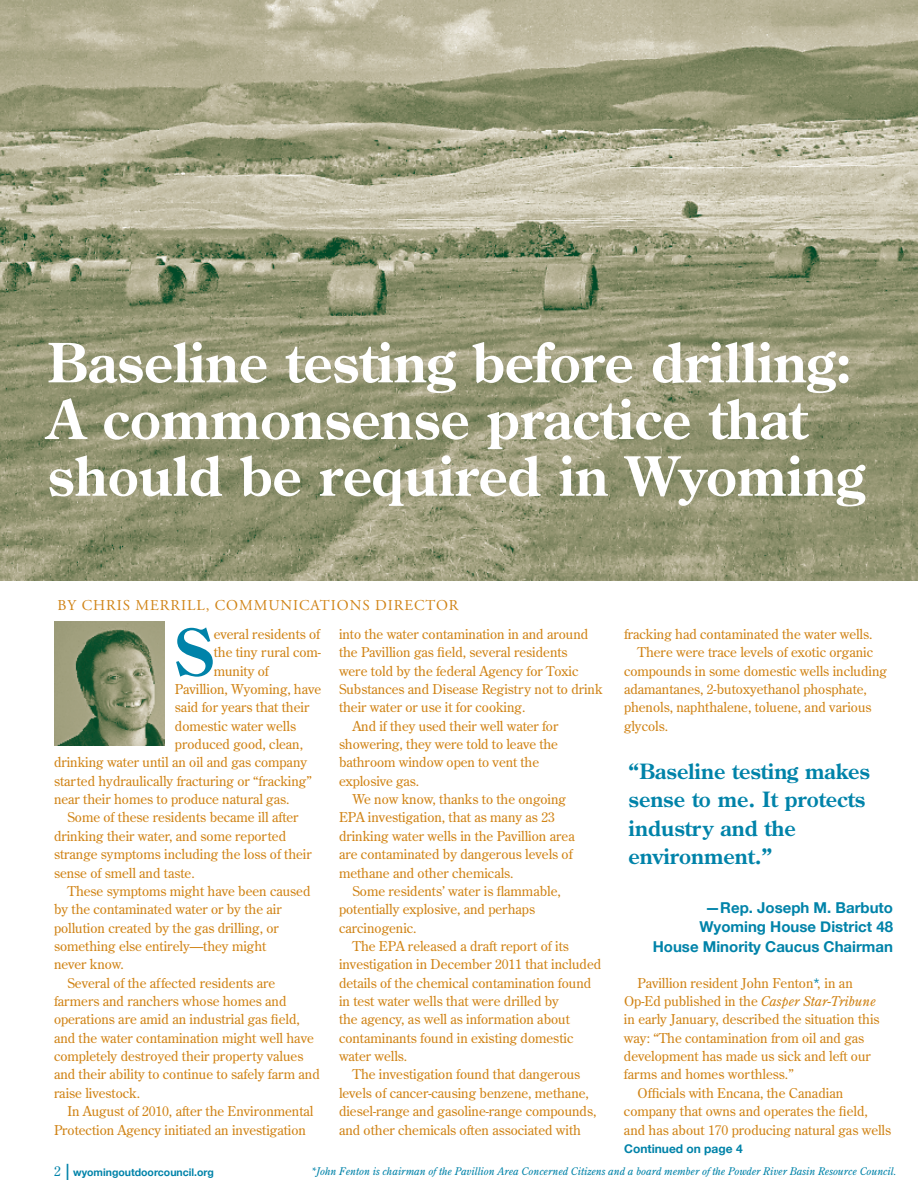
<style>
.page{position:relative;width:918px;height:1188px;background:#fff}
.page>*{position:absolute;margin:0;border:0;box-sizing:border-box;transform-origin:0 0}
.t1{font:700 63.6px "Century Old Style";color:#0083a9}
.t2{font:700 53.85px/56.7px "Century Old Style";color:#fff}
.t3{font:700 21px/28.5px "Century Old Style";color:#0083a9}
.t4{font:700 15px/19.8px "Helvetica Neue";color:#0083a9;text-align:right}
.t5{font:15px "Adobe Garamond Pro";letter-spacing:.065em;color:#d08315}
.t6{font:13.5px "Century Old Style";color:#d08315}
.t7{font:700 12px "Helvetica Neue";color:#0083a9}
.t8{font:italic 10.5px "Century Old Style";color:#0083a9}
.t9{font:700 10.5px "Helvetica Neue";color:#0083a9}
.s1{color:#0083a9}
.s2{font-style:italic}
.s3{font-family:"Century Old Style";font-weight:400;font-size:13.5px}
.s4{font-weight:300;font-size:22.5px}
</style>
<div class="page">
<img style="left:0;top:0;width:918px;height:581px">
<img style="left:54px;top:622px;width:110px;height:123px">
<h2 class="t2" style="left:48px;top:333px;width:818px">Baseline testing before drilling:<br>A commonsense practice that should be required in Wyoming</h2>
<p class="t5" style="left:58px;top:596px;width:402px">BY CHRIS MERRILL, COMMUNICATIONS DIRECTOR</p>
<h1 class="t1" style="left:175px;top:610px;width:40px">S</h1>
<p class="t6" style="left:214px;top:625px;width:108px">everal residents of</p>
<p class="t6" style="left:339px;top:625px;width:251px">into the water contamination in and around</p>
<p class="t6" style="left:339px;top:644px;width:230px">the Pavillion gas field, several residents</p>
<p class="t6" style="left:339px;top:662px;width:241px">were told by the federal Agency for Toxic</p>
<p class="t6" style="left:339px;top:680px;width:265px">Substances and Disease Registry not to drink</p>
<p class="t6" style="left:339px;top:699px;width:188px">their water or use it for cooking.</p>
<p class="t6" style="left:352px;top:717px;width:207px">And if they used their well water for</p>
<p class="t6" style="left:339px;top:735px;width:221px">showering, they were told to leave the</p>
<p class="t6" style="left:339px;top:754px;width:202px">bathroom window open to vent the</p>
<p class="t6" style="left:339px;top:772px;width:82px">explosive gas.</p>
<p class="t6" style="left:352px;top:790px;width:215px">We now know, thanks to the ongoing</p>
<p class="t6" style="left:339px;top:809px;width:217px">EPA investigation, that as many as 23</p>
<p class="t6" style="left:339px;top:827px;width:237px">drinking water wells in the Pavillion area</p>
<p class="t6" style="left:339px;top:846px;width:235px">are contaminated by dangerous levels of</p>
<p class="t6" style="left:339px;top:864px;width:176px">methane and other chemicals.</p>
<p class="t6" style="left:352px;top:882px;width:210px">Some residents’ water is flammable,</p>
<p class="t6" style="left:339px;top:901px;width:198px">potentially explosive, and perhaps</p>
<p class="t6" style="left:339px;top:919px;width:79px">carcinogenic.</p>
<p class="t6" style="left:352px;top:937px;width:218px">The EPA released a draft report of its</p>
<p class="t6" style="left:339px;top:956px;width:264px">investigation in December 2011 that included</p>
<p class="t6" style="left:339px;top:974px;width:254px">details of the chemical contamination found</p>
<p class="t6" style="left:339px;top:992px;width:222px">in test water wells that were drilled by</p>
<p class="t6" style="left:339px;top:1011px;width:232px">the agency, as well as information about</p>
<p class="t6" style="left:339px;top:1029px;width:236px">contaminants found in existing domestic</p>
<p class="t6" style="left:339px;top:1048px;width:70px">water wells.</p>
<p class="t6" style="left:352px;top:1066px;width:229px">The investigation found that dangerous</p>
<p class="t6" style="left:339px;top:1084px;width:251px">levels of cancer-causing benzene, methane,</p>
<p class="t6" style="left:339px;top:1103px;width:259px">diesel-range and gasoline-range compounds,</p>
<p class="t6" style="left:339px;top:1121px;width:244px">and other chemicals often associated with</p>
<p class="t6" style="left:624px;top:625px;width:250px">fracking had contaminated the water wells.</p>
<p class="t6" style="left:638px;top:644px;width:237px">There were trace levels of exotic organic</p>
<p class="t6" style="left:624px;top:662px;width:264px">compounds in some domestic wells including</p>
<p class="t6" style="left:624px;top:680px;width:244px">adamantanes, 2-butoxyethanol phosphate,</p>
<p class="t6" style="left:624px;top:699px;width:249px">phenols, naphthalene, toluene, and various</p>
<p class="t6" style="left:624px;top:717px;width:46px">glycols.</p>
<p class="t6" style="left:214px;top:644px;width:109px">the tiny rural com-</p>
<p class="t6" style="left:214px;top:662px;width:57px">munity of</p>
<p class="t6" style="left:175px;top:680px;width:148px">Pavillion, Wyoming, have</p>
<p class="t6" style="left:175px;top:699px;width:136px">said for years that their</p>
<p class="t6" style="left:175px;top:717px;width:123px">domestic water wells</p>
<p class="t6" style="left:175px;top:735px;width:130px">produced good, clean,</p>
<p class="t6" style="left:54px;top:754px;width:255px">drinking water until an oil and gas company</p>
<p class="t6" style="left:54px;top:772px;width:259px">started hydraulically fracturing or “fracking”</p>
<p class="t6" style="left:54px;top:790px;width:237px">near their homes to produce natural gas.</p>
<p class="t6" style="left:68px;top:809px;width:233px">Some of these residents became ill after</p>
<p class="t6" style="left:54px;top:827px;width:234px">drinking their water, and some reported</p>
<p class="t6" style="left:54px;top:846px;width:259px">strange symptoms including the loss of their</p>
<p class="t6" style="left:54px;top:864px;width:142px">sense of smell and taste.</p>
<p class="t6" style="left:68px;top:882px;width:244px">These symptoms might have been caused</p>
<p class="t6" style="left:54px;top:901px;width:229px">by the contaminated water or by the air</p>
<p class="t6" style="left:54px;top:919px;width:226px">pollution created by the gas drilling, or</p>
<p class="t6" style="left:54px;top:937px;width:214px">something else entirely—they might</p>
<p class="t6" style="left:54px;top:956px;width:72px">never know.</p>
<p class="t6" style="left:68px;top:974px;width:209px">Several of the affected residents are</p>
<p class="t6" style="left:54px;top:992px;width:234px">farmers and ranchers whose homes and</p>
<p class="t6" style="left:54px;top:1011px;width:247px">operations are amid an industrial gas field,</p>
<p class="t6" style="left:54px;top:1029px;width:261px">and the water contamination might well have</p>
<p class="t6" style="left:54px;top:1048px;width:251px">completely destroyed their property values</p>
<p class="t6" style="left:54px;top:1066px;width:267px">and their ability to continue to safely farm and</p>
<p class="t6" style="left:54px;top:1084px;width:88px">raise livestock.</p>
<p class="t6" style="left:68px;top:1103px;width:248px">In August of 2010, after the Environmental</p>
<p class="t6" style="left:54px;top:1121px;width:254px">Protection Agency initiated an investigation</p>
<h3 class="t3" style="left:629px;top:757px;width:243px">“Baseline testing makes sense to me. It protects industry and the environment.”</h3>
<p class="t4" style="left:653px;top:897px;width:242px">—Rep. Joseph M. Barbuto<br>Wyoming House District 48<br>House Minority Caucus Chairman</p>
<p class="t6" style="left:638px;top:974px;width:217px">Pavillion resident John Fenton<span class="s1">*</span>, in an</p>
<p class="t6" style="left:624px;top:992px;width:253px">Op-Ed published in the <span class="s2">Casper Star-Tribune</span></p>
<p class="t6" style="left:624px;top:1011px;width:257px">in early January, described the situation this</p>
<p class="t6" style="left:624px;top:1029px;width:242px">way: “The contamination from oil and gas</p>
<p class="t6" style="left:624px;top:1048px;width:248px">development has made us sick and left our</p>
<p class="t6" style="left:624px;top:1066px;width:171px">farms and homes worthless.”</p>
<p class="t6" style="left:637px;top:1084px;width:207px">Officials with Encana, the Canadian</p>
<p class="t6" style="left:624px;top:1103px;width:245px">company that owns and operates the field,</p>
<p class="t6" style="left:624px;top:1121px;width:269px">and has about 170 producing natural gas wells</p>
<p class="t8" style="left:310px;top:1165px;width:588px">*John Fenton is chairman of the Pavillion Area Concerned Citizens and a board member of the Powder River Basin Resource Council.</p>
<p class="t7" style="left:624px;top:1141px;width:120px">Continued on page 4</p>
<p class="t9" style="left:54px;top:1166px;width:161px"><span class="s3">2</span> <span class="s4">I</span> wyomingoutdoorcouncil.org</p>
</div>
